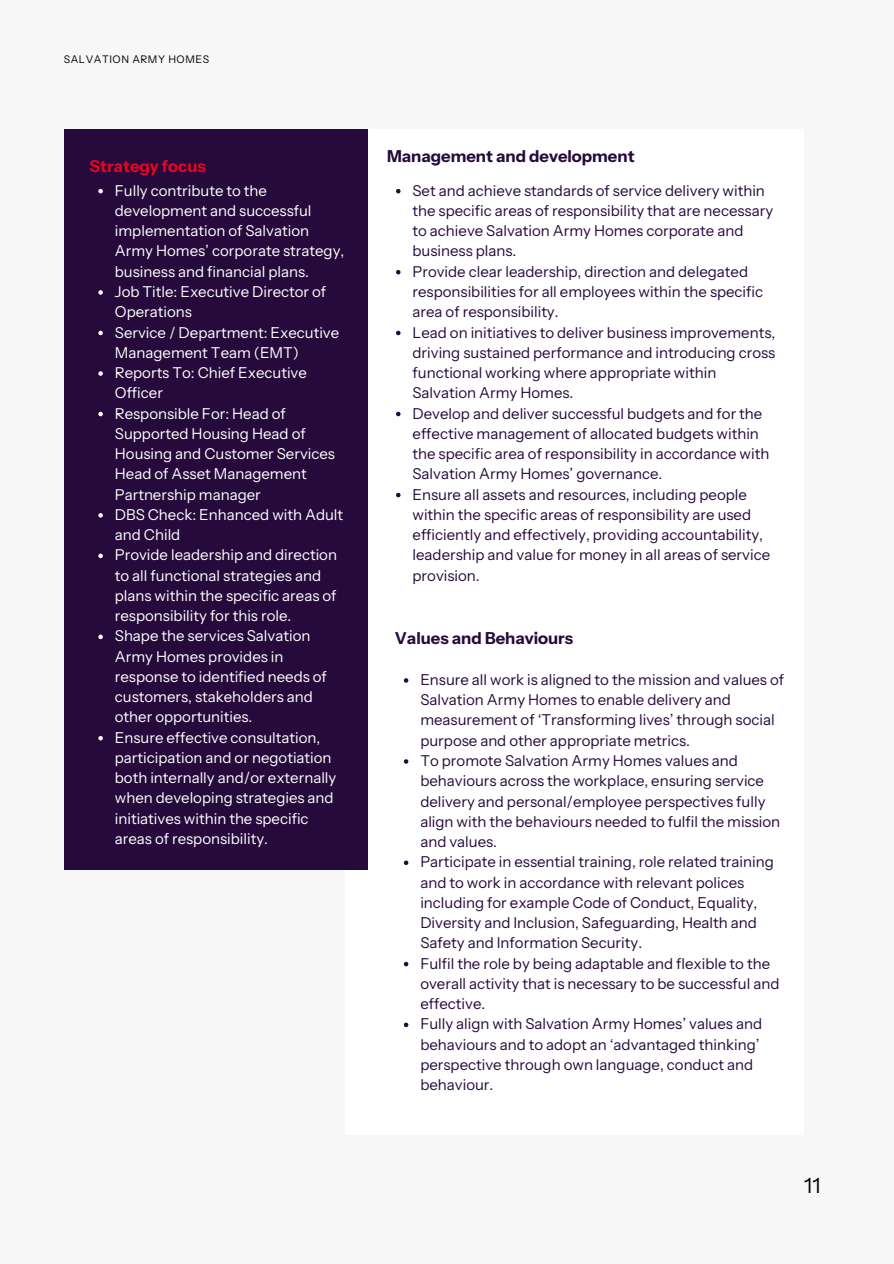
<style>
.page{position:relative;width:894px;height:1264px;background:#fff}
.page>*{position:absolute;margin:0;border:0;box-sizing:border-box;transform-origin:0 0}
.t1{font:21px "Instrument Sans";color:#000}
.t2{font:700 16.5px "Instrument Sans";color:#260a3b}
.t3{font:700 16.5px "Instrument Sans";color:#e40524}
.t4{font:15px/20.2px "Instrument Sans";color:#260a3b}
.t5{font:15px/20.2px "Instrument Sans";color:#fff}
.t6{font:10.5px "Instrument Sans";letter-spacing:.05em;color:#000}
</style>
<div class="page">
<div style="left:0;top:0;width:893px;height:1263px;background:#f7f7f7"></div>
<div style="left:345px;top:129px;width:459px;height:1004px;background:#fff"></div>
<div style="left:64px;top:129px;width:303px;height:740px;background:#260a3b"></div>
<svg style="left:396px;top:189px;width:4px;height:4px"></svg>
<svg style="left:396px;top:270px;width:4px;height:4px"></svg>
<svg style="left:396px;top:331px;width:4px;height:4px"></svg>
<svg style="left:396px;top:412px;width:4px;height:4px"></svg>
<svg style="left:396px;top:493px;width:4px;height:4px"></svg>
<svg style="left:404px;top:678px;width:4px;height:4px"></svg>
<svg style="left:404px;top:759px;width:4px;height:4px"></svg>
<svg style="left:404px;top:860px;width:4px;height:5px"></svg>
<svg style="left:404px;top:961px;width:4px;height:5px"></svg>
<svg style="left:404px;top:1022px;width:4px;height:5px"></svg>
<svg style="left:98px;top:189px;width:5px;height:4px"></svg>
<svg style="left:98px;top:290px;width:5px;height:5px"></svg>
<svg style="left:98px;top:331px;width:5px;height:4px"></svg>
<svg style="left:98px;top:371px;width:5px;height:5px"></svg>
<svg style="left:98px;top:412px;width:5px;height:4px"></svg>
<svg style="left:98px;top:513px;width:5px;height:4px"></svg>
<svg style="left:98px;top:553px;width:5px;height:5px"></svg>
<svg style="left:98px;top:634px;width:5px;height:5px"></svg>
<svg style="left:98px;top:736px;width:5px;height:4px"></svg>
<p class="t6" style="left:64px;top:53px;width:147px">SALVATION ARMY HOMES</p>
<p class="t3" style="left:89px;top:156px;width:118px">Strategy focus</p>
<p class="t5" style="left:115px;top:180px;width:231px">Fully contribute to the development and successful implementation of Salvation<br>Army Homes’ corporate strategy, business and financial plans.</p>
<p class="t5" style="left:115px;top:281px;width:213px">Job Title: Executive Director of<br>Operations</p>
<p class="t5" style="left:115px;top:322px;width:226px">Service / Department: Executive<br>Management Team (EMT)</p>
<h2 class="t5" style="left:115px;top:362px;width:193px">Reports To: Chief Executive<br>Officer</h2>
<p class="t5" style="left:115px;top:403px;width:221px">Responsible For: Head of<br>Supported Housing Head of<br>Housing and Customer Services<br>Head of Asset Management<br>Partnership manager</p>
<p class="t5" style="left:115px;top:504px;width:230px">DBS Check: Enhanced with Adult and Child</p>
<p class="t5" style="left:115px;top:545px;width:223px">Provide leadership and direction to all functional strategies and plans within the specific areas of responsibility for this role.</p>
<p class="t5" style="left:115px;top:626px;width:213px">Shape the services Salvation<br>Army Homes provides in response to identified needs of customers, stakeholders and other opportunities.</p>
<p class="t5" style="left:115px;top:727px;width:223px">Ensure effective consultation, participation and or negotiation both internally and/or externally when developing strategies and initiatives within the specific areas of responsibility.</p>
<h2 class="t2" style="left:387px;top:146px;width:249px">Management and development</h2>
<p class="t4" style="left:412px;top:180px;width:362px">Set and achieve standards of service delivery within the specific areas of responsibility that are necessary to achieve Salvation Army Homes corporate and business plans.</p>
<p class="t4" style="left:412px;top:261px;width:352px">Provide clear leadership, direction and delegated responsibilities for all employees within the specific area of responsibility.</p>
<p class="t4" style="left:412px;top:322px;width:364px">Lead on initiatives to deliver business improvements, driving sustained performance and introducing cross functional working where appropriate within Salvation Army Homes.</p>
<p class="t4" style="left:412px;top:403px;width:358px">Develop and deliver successful budgets and for the effective management of allocated budgets within the specific area of responsibility in accordance with Salvation Army Homes’ governance.</p>
<p class="t4" style="left:412px;top:484px;width:359px">Ensure all assets and resources, including people within the specific areas of responsibility are used efficiently and effectively, providing accountability, leadership and value for money in all areas of service provision.</p>
<p class="t2" style="left:395px;top:628px;width:180px">Values and Behaviours</p>
<p class="t4" style="left:420px;top:669px;width:365px">Ensure all work is aligned to the mission and values of Salvation Army Homes to enable delivery and measurement of ‘Transforming lives’ through social purpose and other appropriate metrics.</p>
<p class="t4" style="left:420px;top:750px;width:361px">To promote Salvation Army Homes values and behaviours across the workplace, ensuring service delivery and personal/employee perspectives fully align with the behaviours needed to fulfil the mission and values.</p>
<p class="t4" style="left:420px;top:851px;width:355px">Participate in essential training, role related training and to work in accordance with relevant polices including for example Code of Conduct, Equality, Diversity and Inclusion, Safeguarding, Health and Safety and Information Security.</p>
<h2 class="t4" style="left:420px;top:953px;width:360px">Fulfil the role by being adaptable and flexible to the overall activity that is necessary to be successful and effective.</h2>
<p class="t4" style="left:420px;top:1013px;width:343px">Fully align with Salvation Army Homes’ values and behaviours and to adopt an ‘advantaged thinking’ perspective through own language, conduct and behaviour.</p>
<h1 class="t1" style="left:804px;top:1172px;width:18px">11</h1>
</div>
